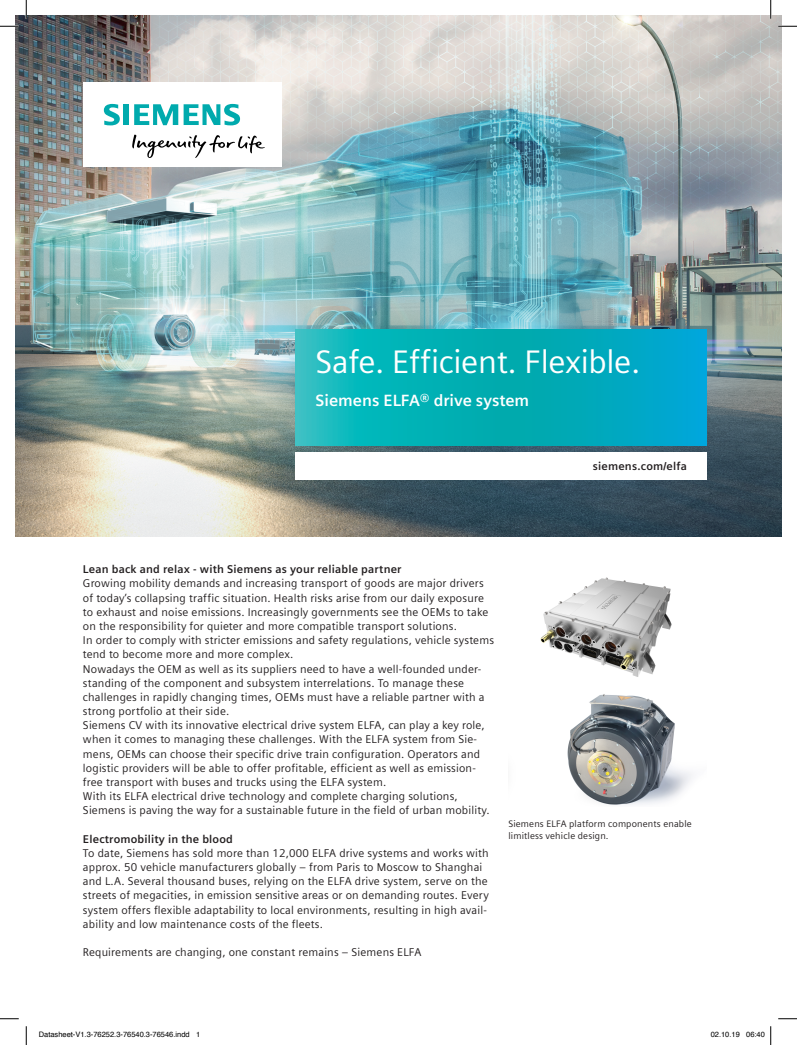
<style>
.page{position:relative;width:797px;height:1045px;background:#fff}
.page>*{position:absolute;margin:0;border:0;box-sizing:border-box;transform-origin:0 0}
.t1{font:32.5px "Siemens Sans Global";letter-spacing:-.01em;color:#fff}
.t2{font:700 16.25px "Siemens Sans Global";color:#fff}
.t3{font:11.25px/14.1px "Siemens Sans Global";letter-spacing:.015em;color:#231f20}
.t4{font:700 11.25px "Siemens Sans Global";letter-spacing:.015em;color:#231f20}
.t5{font:9.38px/12.2px "Siemens Sans Global";letter-spacing:.015em;color:#231f20}
.t6{font:7.5px "Helvetica";color:#000}
</style>
<div class="page">
<img style="left:16px;top:16px;width:765px;height:520px">
<img style="left:540px;top:577px;width:132px;height:100px">
<img style="left:567px;top:694px;width:125px;height:111px">
<div style="left:83px;top:83px;width:198px;height:84px;background:#fff"></div>
<svg style="left:132px;top:135px;width:133px;height:23px"></svg>
<svg style="left:104px;top:104px;width:74px;height:21px"></svg>
<svg style="left:184px;top:104px;width:56px;height:21px"></svg>
<div style="left:296px;top:452px;width:411px;height:28px;background:#fff"></div>
<svg style="left:296px;top:329px;width:411px;height:116px;background:#05aebc"></svg>
<svg style="left:0;top:25px;width:19px;height:2px"></svg>
<svg style="left:778px;top:25px;width:19px;height:2px"></svg>
<svg style="left:0;top:1018px;width:19px;height:1px"></svg>
<svg style="left:778px;top:1018px;width:19px;height:1px"></svg>
<svg style="left:25px;top:0;width:2px;height:19px"></svg>
<svg style="left:25px;top:1026px;width:2px;height:19px"></svg>
<svg style="left:770px;top:0;width:1px;height:19px"></svg>
<svg style="left:770px;top:1026px;width:1px;height:19px"></svg>
<h1 class="t1" style="left:315px;top:338px;width:326px">Safe. Efficient. Flexible.</h1>
<h2 class="t2" style="left:315px;top:390px;width:215px">Siemens ELFA® drive system</h2>
<p class="t4" style="left:593px;top:459px;width:96px">siemens.com/elfa</p>
<p class="t4" style="left:83px;top:563px;width:320px">Lean back and relax - with Siemens as your reliable partner</p>
<p class="t3" style="left:83px;top:577px;width:412px">Growing mobility demands and increasing transport of goods are major drivers of today’s collapsing traffic situation. Health risks arise from our daily exposure to exhaust and noise emissions. Increasingly governments see the OEMs to take on the responsibility for quieter and more compatible transport solutions.<br>In order to comply with stricter emissions and safety regulations, vehicle systems tend to become more and more complex.<br>Nowadays the OEM as well as its suppliers need to have a well-founded under&shy;standing of the component and subsystem interrelations. To manage these challenges in rapidly changing times, OEMs must have a reliable partner with a strong portfolio at their side.<br>Siemens CV with its innovative electrical drive system ELFA, can play a key role, when it comes to managing these challenges. With the ELFA system from Sie&shy;mens, OEMs can choose their specific drive train configuration. Operators and logistic providers will be able to offer profitable, efficient as well as emission&shy;free transport with buses and trucks using the ELFA system.<br>With its ELFA electrical drive technology and complete charging solutions, Siemens is paving the way for a sustainable future in the field of urban mobility.</p>
<p class="t4" style="left:83px;top:832px;width:151px">Electromobility in the blood</p>
<p class="t3" style="left:83px;top:846px;width:407px">To date, Siemens has sold more than 12,000 ELFA drive systems and works with approx. 50 vehicle manufacturers globally – from Paris to Moscow to Shanghai and L.A. Several thousand buses, relying on the ELFA drive system, serve on the streets of megacities, in emission sensitive areas or on demanding routes. Every system offers flexible adaptability to local environments, resulting in high avail&shy;ability and low maintenance costs of the fleets.</p>
<p class="t3" style="left:83px;top:945px;width:340px">Requirements are changing, one constant remains – Siemens ELFA</p>
<p class="t5" style="left:508px;top:818px;width:185px">Siemens ELFA platform components enable limitless vehicle design.</p>
<p class="t6" style="left:39px;top:1029px;width:163px">Datasheet-V1.3-76252.3-76540.3-76546.indd 1</p>
<p class="t6" style="left:710px;top:1029px;width:56px">02.10.19 06:40</p>
</div>
